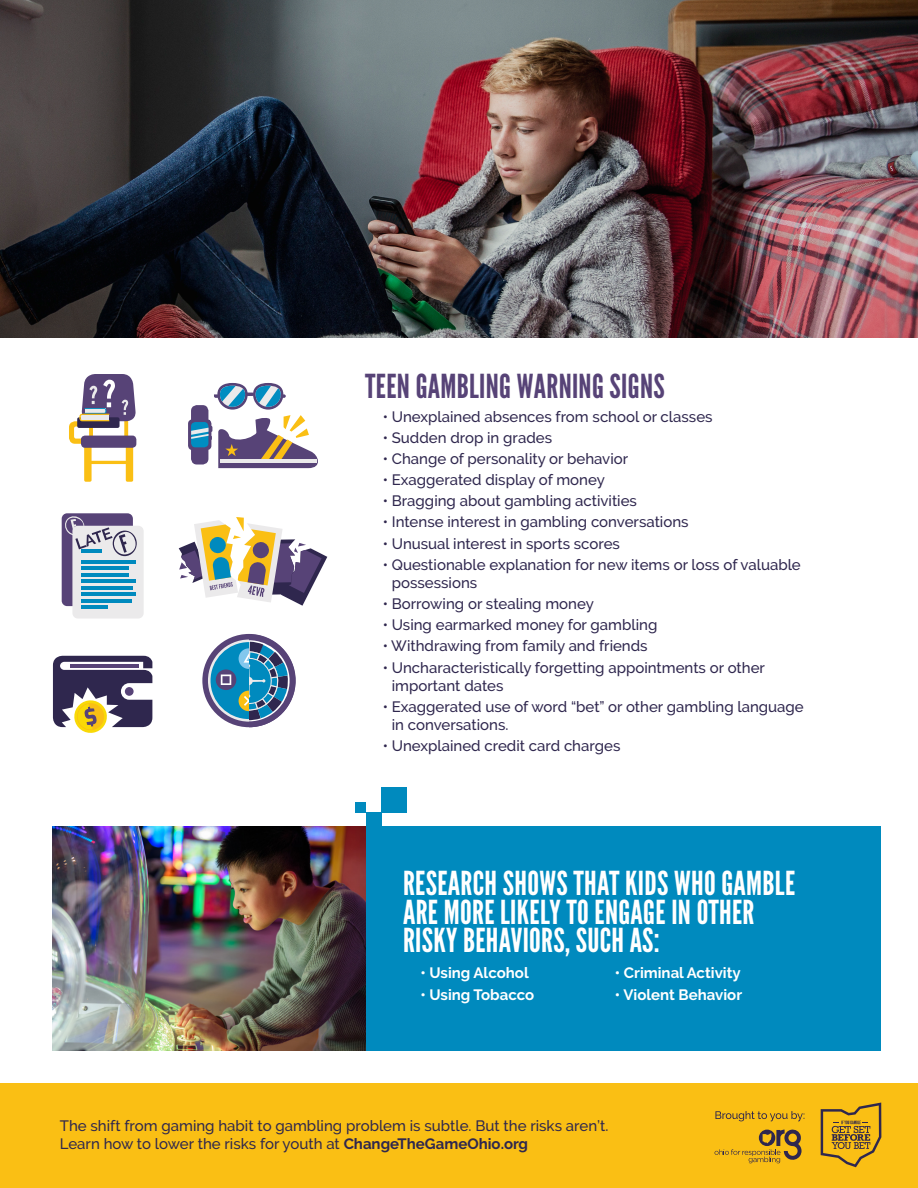
<style>
.page{position:relative;width:918px;height:1188px;background:#fff}
.page>*{position:absolute;margin:0;border:0;box-sizing:border-box;transform-origin:0 0}
.t1{font:33px/28.3px "League Gothic";letter-spacing:.01em;color:#fff}
.t2{font:33px "League Gothic";letter-spacing:.01em;color:#574377}
.t3{font:500 15px/18px "Raleway";color:#2f274e}
.t4{font:700 15px "Raleway";color:#fff}
.s1{font-weight:700}
</style>
<div class="page">
<div style="left:0;top:1083px;width:918px;height:105px;background:#fabf14"></div>
<div style="left:382px;top:787px;width:25px;height:26px;background:#008abe"></div>
<div style="left:366px;top:813px;width:16px;height:15px;background:#008abe"></div>
<div style="left:355px;top:802px;width:11px;height:11px;background:#008abe"></div>
<img style="left:0;top:0;width:918px;height:338px">
<div style="left:53px;top:827px;width:828px;height:224px;background:#008abe"></div>
<svg style="left:69px;top:374px;width:67px;height:108px"></svg>
<svg style="left:62px;top:513px;width:82px;height:106px"></svg>
<svg style="left:188px;top:383px;width:130px;height:85px"></svg>
<svg style="left:53px;top:656px;width:99px;height:77px"></svg>
<div style="left:125px;top:687px;width:9px;height:9px;background:#574377;border-radius:50%"></div>
<hr style="left:70px;top:665px;width:69px;height:3px;background:#574377">
<svg style="left:179px;top:517px;width:148px;height:89px"></svg>
<img style="left:53px;top:827px;width:312px;height:224px">
<svg style="left:202px;top:634px;width:94px;height:93px"></svg>
<svg style="left:208px;top:640px;width:82px;height:82px"></svg>
<div style="left:211px;top:642px;width:77px;height:77px;background:#008abe;border-radius:50%"></div>
<div style="left:239px;top:648px;width:20px;height:21px;background:#83c7ed;border-radius:50%"></div>
<svg style="left:216px;top:669px;width:20px;height:21px"></svg>
<div style="left:239px;top:691px;width:20px;height:20px;background:#fabf14;border-radius:50%"></div>
<svg style="left:221px;top:675px;width:10px;height:10px"></svg>
<svg style="left:244px;top:633px;width:52px;height:95px"></svg>
<svg style="left:821px;top:1103px;width:60px;height:64px"></svg>
<svg style="left:715px;top:1129px;width:87px;height:34px"></svg>
<svg style="left:715px;top:1111px;width:89px;height:10px"></svg>
<p class="t2" style="left:365px;top:366px;width:301px">TEEN GAMBLING WARNING SIGNS</p>
<p class="t3" style="left:383px;top:407px;width:331px">• Unexplained absences from school or classes</p>
<p class="t3" style="left:383px;top:429px;width:171px">• Sudden drop in grades</p>
<p class="t3" style="left:383px;top:450px;width:247px">• Change of personality or behavior</p>
<p class="t3" style="left:383px;top:471px;width:224px">• Exaggerated display of money</p>
<p class="t3" style="left:383px;top:492px;width:256px">• Bragging about gambling activities</p>
<p class="t3" style="left:383px;top:513px;width:308px">• Intense interest in gambling conversations</p>
<p class="t3" style="left:383px;top:534px;width:239px">• Unusual interest in sports scores</p>
<p class="t3" style="left:392px;top:556px;width:411px;text-indent:-9px">• Questionable explanation for new items or loss of valuable possessions</p>
<p class="t3" style="left:383px;top:595px;width:213px">• Borrowing or stealing money</p>
<p class="t3" style="left:383px;top:616px;width:276px">• Using earmarked money for gambling</p>
<p class="t3" style="left:383px;top:637px;width:267px">• Withdrawing from family and friends</p>
<p class="t3" style="left:392px;top:658px;width:375px;text-indent:-9px">• Uncharacteristically forgetting appointments or other important dates</p>
<p class="t3" style="left:392px;top:697px;width:414px;text-indent:-9px">• Exaggerated use of word “bet” or other gambling language in conversations.</p>
<p class="t3" style="left:383px;top:737px;width:239px">• Unexplained credit card charges</p>
<p class="t1" style="left:403px;top:870px;width:394px">RESEARCH SHOWS THAT KIDS WHO GAMBLE<br>ARE MORE LIKELY TO ENGAGE IN OTHER<br>RISKY BEHAVIORS, SUCH AS:</p>
<p class="t4" style="left:420px;top:965px;width:110px">• Using Alcohol</p>
<p class="t4" style="left:420px;top:986px;width:115px">• Using Tobacco</p>
<p class="t4" style="left:615px;top:965px;width:127px">• Criminal Activity</p>
<p class="t4" style="left:615px;top:986px;width:129px">• Violent Behavior</p>
<p class="t3" style="left:60px;top:1116px;width:550px">The shift from gaming habit to gambling problem is subtle. But the risks aren’t.<br>Learn how to lower the risks for youth at <span class="s1">ChangeTheGameOhio.org</span></p>
</div>
